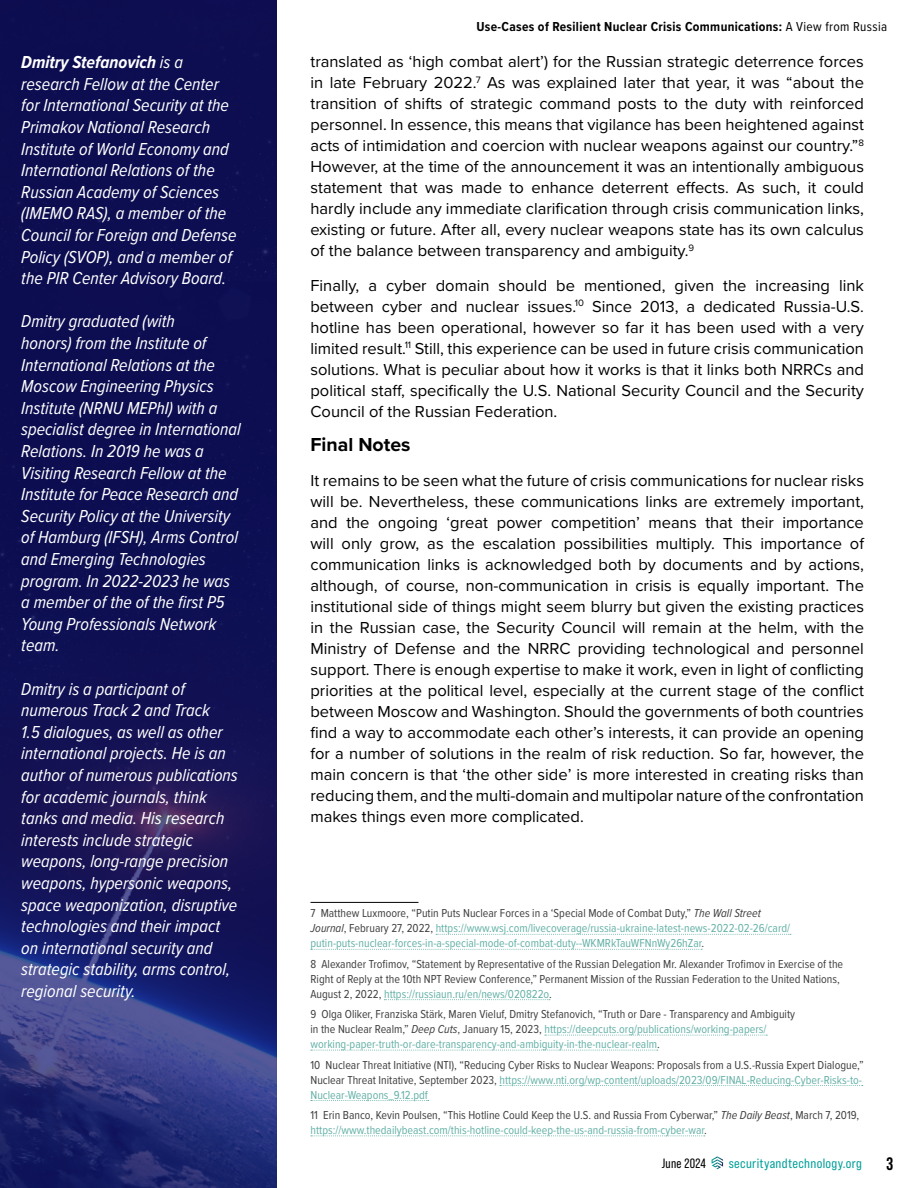
<style>
.page{position:relative;width:918px;height:1188px;background:#fff}
.page>*{position:absolute;margin:0;border:0;box-sizing:border-box;transform-origin:0 0}
.t1{font:700 19.5px "Proxima Nova";color:#000}
.t2{font:italic 18px/21.6px "Proxima Nova Cond";color:#fff}
.t3{font:700 18px "Bebas Neue Pro";color:#000}
.t4{font:16.5px/21px "Proxima Nova";color:#000;text-align:justify}
.t5{font:700 13.5px "Proxima Nova Cond";letter-spacing:.025em;color:#000}
.t6{font:13.5px "Bebas Neue Pro Sm E Rg";letter-spacing:.025em;color:#00a099}
.t7{font:13.5px "Bebas Neue Pro";letter-spacing:.025em;color:#000}
.footnotes{font:12px/15px "Proxima Nova Cond";color:#404040}
.footnotes-2{font:12px/15px "Proxima Nova Cond";color:#64b1a7}
.s1{font-weight:700}
.s2{font-weight:400}
.s3{color:#404040}
.s4{font-style:italic;color:#404040}
.s5{color:#64b1a7}
.s6{font-style:italic}
</style>
<div class="page">
<svg style="left:712px;top:1156px;width:11px;height:13px"></svg>
<hr style="left:310px;top:902px;width:108px;height:1px;background:#000">
<svg style="left:436px;top:934px;width:355px;height:1px"></svg>
<svg style="left:311px;top:949px;width:391px;height:1px"></svg>
<svg style="left:384px;top:999px;width:166px;height:1px"></svg>
<svg style="left:545px;top:1035px;width:222px;height:1px"></svg>
<svg style="left:311px;top:1050px;width:347px;height:1px"></svg>
<svg style="left:500px;top:1085px;width:363px;height:1px"></svg>
<svg style="left:311px;top:1100px;width:118px;height:1px"></svg>
<svg style="left:311px;top:1136px;width:394px;height:1px"></svg>
<svg style="left:0;top:0;width:277px;height:1188px;background:#15165b"></svg>
<p class="t2" style="left:21px;top:51px;width:217px"><span class="s1">Dmitry Stefanovich</span> is a research Fellow at the Center for International Security at the<br>Primakov National Research<br>Institute of World Economy and<br>International Relations of the<br>Russian Academy of Sciences (IMEMO RAS), a member of the<br>Council for Foreign and Defense<br>Policy (SVOP), and a member of the PIR Center Advisory Board.</p>
<p class="t2" style="left:21px;top:310px;width:221px">Dmitry graduated (with<br>honors) from the Institute of<br>International Relations at the<br>Moscow Engineering Physics<br>Institute (NRNU MEPhI) with a specialist degree in International<br>Relations. In 2019 he was a<br>Visiting Research Fellow at the<br>Institute for Peace Research and<br>Security Policy at the University of Hamburg (IFSH), Arms Control and Emerging Technologies program. In 2022-2023 he was a member of the of the first P5<br>Young Professionals Network team.</p>
<p class="t2" style="left:21px;top:677px;width:218px">Dmitry is a participant of numerous Track 2 and Track<br>1.5 dialogues, as well as other international projects. He is an author of numerous publications for academic journals, think tanks and media. His research interests include strategic weapons, long-range precision weapons, hypersonic weapons, space weaponization, disruptive technologies and their impact on international security and strategic stability, arms control, regional security.</p>
<p class="t5" style="left:476px;top:17px;width:412px">Use-Cases of Resilient Nuclear Crisis Communications: <span class="s2">A View from Russia</span></p>
<p class="t4" style="left:310px;top:50px;width:555px">translated as ‘high combat alert’) for the Russian strategic deterrence forces in late February 2022.<sup>7</sup> As was explained later that year, it was “about the transition of shifts of strategic command posts to the duty with reinforced personnel. In essence, this means that vigilance has been heightened against acts of intimidation and coercion with nuclear weapons against our country.”<sup>8<br></sup>However, at the time of the announcement it was an intentionally ambiguous statement that was made to enhance deterrent effects. As such, it could hardly include any immediate clarification through crisis communication links, existing or future. After all, every nuclear weapons state has its own calculus of the balance between transparency and ambiguity.<sup>9</sup></p>
<p class="t4" style="left:310px;top:274px;width:555px">Finally, a cyber domain should be mentioned, given the increasing link between cyber and nuclear issues.<sup>10</sup> Since 2013, a dedicated Russia-U.S. hotline has been operational, however so far it has been used with a very limited result.<sup>11</sup> Still, this experience can be used in future crisis communication solutions. What is peculiar about how it works is that it links both NRRCs and political staff, specifically the U.S. National Security Council and the Security Council of the Russian Federation.</p>
<p class="t1" style="left:310px;top:430px;width:101px">Final Notes</p>
<p class="t4" style="left:310px;top:469px;width:555px">It remains to be seen what the future of crisis communications for nuclear risks will be. Nevertheless, these communications links are extremely important, and the ongoing ‘great power competition’ means that their importance will only grow, as the escalation possibilities multiply. This importance of communication links is acknowledged both by documents and by actions, although, of course, non-communication in crisis is equally important. The institutional side of things might seem blurry but given the existing practices in the Russian case, the Security Council will remain at the helm, with the Ministry of Defense and the NRRC providing technological and personnel support. There is enough expertise to make it work, even in light of conflicting priorities at the political level, especially at the current stage of the conflict between Moscow and Washington. Should the governments of both countries find a way to accommodate each other’s interests, it can provide an opening for a number of solutions in the realm of risk reduction. So far, however, the main concern is that ‘the other side’ is more interested in creating risks than reducing them, and the multi-domain and multipolar nature of the confrontation makes things even more complicated.</p>
<p class="footnotes-2" style="left:310px;top:905px;width:481px"><span class="s3">7 Matthew Luxmoore, “Putin Puts Nuclear Forces in a ‘Special Mode of Combat Duty,”</span> <span class="s4">The Wall Street<br>Journal</span><span class="s3">, February 27, 2022,</span> https://www.wsj.com/livecoverage/russia-ukraine-latest-news-2022-02-26/card/ putin-puts-nuclear-forces-in-a-special-mode-of-combat-duty--WKMRkTauWFNnWy26hZar<span class="s3">.</span></p>
<p class="footnotes" style="left:310px;top:956px;width:534px">8 Alexander Trofimov, “Statement by Representative of the Russian Delegation Mr. Alexander Trofimov in Exercise of the<br>Right of Reply at the 10th NPT Review Conference,” Permanent Mission of the Russian Federation to the United Nations,<br>August 2, 2022, <span class="s5">https://russiaun.ru/en/news/020822o</span>.</p>
<p class="footnotes" style="left:310px;top:1006px;width:486px">9 Olga Oliker, Franziska Stärk, Maren Vieluf, Dmitry Stefanovich, “Truth or Dare - Transparency and Ambiguity in the Nuclear Realm,” <span class="s6">Deep Cuts</span>, January 15, 2023, <span class="s5">https://deepcuts.org/publications/working-papers/ working-paper-truth-or-dare-transparency-and-ambiguity-in-the-nuclear-realm</span>.</p>
<p class="footnotes" style="left:310px;top:1057px;width:555px">10 Nuclear Threat Initiative (NTI), “Reducing Cyber Risks to Nuclear Weapons: Proposals from a U.S.-Russia Expert Dialogue,”<br>Nuclear Threat Initative, September 2023, <span class="s5">https://www.nti.org/wp-content/uploads/2023/09/FINAL-Reducing-Cyber-Risks-to-<br>Nuclear-Weapons_9.12.pdf</span></p>
<p class="footnotes" style="left:310px;top:1107px;width:550px">11 Erin Banco, Kevin Poulsen, “This Hotline Could Keep the U.S. and Russia From Cyberwar,” <span class="s6">The Daily Beast</span>, March 7, 2019, <span class="s5">https://www.thedailybeast.com/this-hotline-could-keep-the-us-and-russia-from-cyber-war</span>.</p>
<p class="t7" style="left:662px;top:1155px;width:46px">June 2024</p>
<p class="t6" style="left:729px;top:1155px;width:135px">securityandtechnology.org</p>
<p class="t3" style="left:887px;top:1153px;width:8px">3</p>
</div>
